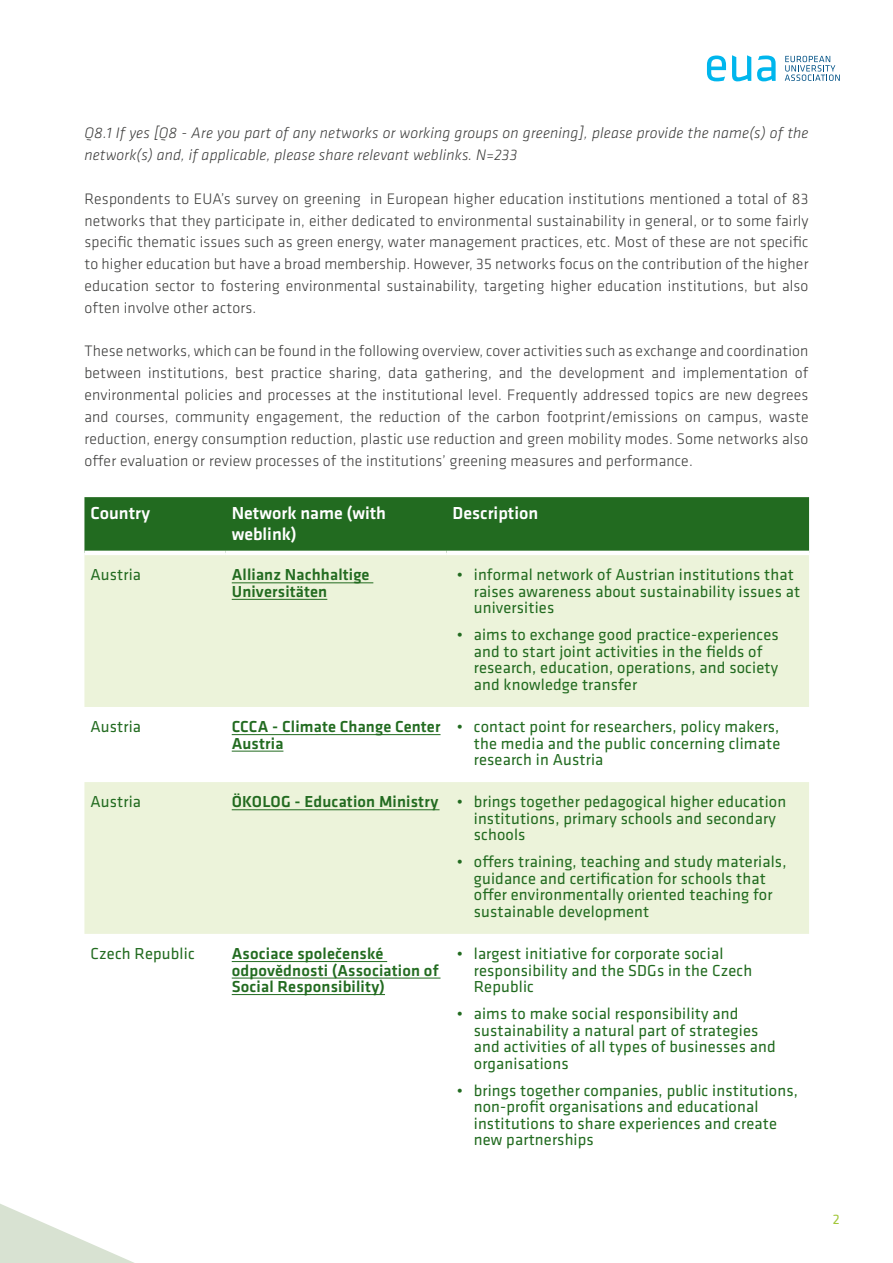
<style>
.page{position:relative;width:893px;height:1263px;background:#fff}
.page>*{position:absolute;margin:0;border:0;box-sizing:border-box;transform-origin:0 0}
.t1{font:500 18px/21px "Klavika Basic";color:#fff}
.t2{font:16.5px/16.5px "Klavika Basic";letter-spacing:.01em;color:#226b20}
.t3{font:500 16.5px/16.5px "Klavika Basic";letter-spacing:.01em;color:#226b20}
.t4{font:300 15.75px/21.9px "Klavika Basic";letter-spacing:.01em;color:#3c3c3b;text-align:justify}
.t5{font:italic 300 15.75px/21.9px "Klavika Basic";letter-spacing:.01em;color:#3c3c3b}
.t6{font:14.25px "Klavika Basic";color:#a2c73a}
.s1{font-weight:500}
</style>
<div class="page">
<svg style="left:732px;top:55px;width:19px;height:26px"></svg>
<svg style="left:707px;top:56px;width:19px;height:25px"></svg>
<svg style="left:757px;top:56px;width:19px;height:25px"></svg>
<svg style="left:785px;top:56px;width:55px;height:25px"></svg>
<svg style="left:0;top:1204px;width:134px;height:59px"></svg>
<div style="left:84px;top:497px;width:725px;height:54px;background:#226b20"></div>
<svg style="left:84px;top:555px;width:725px;height:379px;fill:#ecf3da"></svg>
<hr style="left:232px;top:582px;width:141px;height:1px;background:#226b20">
<hr style="left:232px;top:599px;width:95px;height:1px;background:#226b20">
<hr style="left:232px;top:734px;width:209px;height:1px;background:#226b20">
<hr style="left:232px;top:751px;width:51px;height:1px;background:#226b20">
<hr style="left:232px;top:809px;width:208px;height:1px;background:#226b20">
<hr style="left:232px;top:961px;width:155px;height:1px;background:#226b20">
<hr style="left:232px;top:978px;width:209px;height:1px;background:#226b20">
<hr style="left:232px;top:994px;width:153px;height:1px;background:#226b20">
<p class="t5" style="left:84px;top:122px;width:726px">Q8.1 If yes [Q8 - Are you part of any networks or working groups on greening], please provide the name(s) of the network(s) and, if applicable, please share relevant weblinks. N=233</p>
<p class="t4" style="left:84px;top:187px;width:726px">Respondents to EUA’s survey on greening in European higher education institutions mentioned a total of 83 networks that they participate in, either dedicated to environmental sustainability in general, or to some fairly specific thematic issues such as green energy, water management practices, etc. Most of these are not specific to higher education but have a broad membership. However, 35 networks focus on the contribution of the higher education sector to fostering environmental sustainability, targeting higher education institutions, but also often involve other actors.</p>
<p class="t4" style="left:84px;top:340px;width:726px">These networks, which can be found in the following overview, cover activities such as exchange and coordination between institutions, best practice sharing, data gathering, and the development and implementation of environmental policies and processes at the institutional level. Frequently addressed topics are new degrees and courses, community engagement, the reduction of the carbon footprint/emissions on campus, waste reduction, energy consumption reduction, plastic use reduction and green mobility modes. Some networks also offer evaluation or review processes of the institutions’ greening measures and performance.</p>
<p class="t1" style="left:90px;top:502px;width:61px">Country</p>
<p class="t1" style="left:232px;top:502px;width:156px">Network name (with weblink)</p>
<p class="t1" style="left:453px;top:502px;width:87px">Description</p>
<p class="t2" style="left:90px;top:566px;width:52px">Austria</p>
<p class="t3" style="left:232px;top:566px;width:139px">Allianz Nachhaltige<br>Universitäten</p>
<p class="t2" style="left:474px;top:566px;width:328px;text-indent:-17px">• informal network of Austrian institutions that raises awareness about sustainability issues at universities</p>
<p class="t2" style="left:474px;top:626px;width:306px;text-indent:-17px">• aims to exchange good practice-experiences and to start joint activities in the fields of research, education, operations, and society and knowledge transfer</p>
<p class="t2" style="left:90px;top:718px;width:52px">Austria</p>
<p class="t3" style="left:232px;top:718px;width:210px">CCCA - Climate Change Center<br>Austria</p>
<p class="t2" style="left:474px;top:718px;width:308px;text-align:justify;text-indent:-17px">• contact point for researchers, policy makers, the media and the public concerning climate research in Austria</p>
<p class="t2" style="left:90px;top:793px;width:52px">Austria</p>
<p class="t2" style="left:474px;top:793px;width:314px;text-indent:-242px"><span class="s1">ÖKOLOG - Education Ministry</span> • brings together pedagogical higher education institutions, primary schools and secondary schools</p>
<p class="t2" style="left:474px;top:853px;width:314px;text-indent:-17px">• offers training, teaching and study materials, guidance and certification for schools that offer environmentally oriented teaching for sustainable development</p>
<p class="t2" style="left:90px;top:945px;width:106px">Czech Republic</p>
<p class="t3" style="left:232px;top:945px;width:208px">Asociace společenské odpovědnosti (Association of<br>Social Responsibility)</p>
<p class="t2" style="left:474px;top:945px;width:280px;text-indent:-17px">• largest initiative for corporate social responsibility and the SDGs in the Czech<br>Republic</p>
<p class="t2" style="left:474px;top:1005px;width:303px;text-indent:-17px">• aims to make social responsibility and sustainability a natural part of strategies and activities of all types of businesses and organisations</p>
<p class="t2" style="left:474px;top:1081px;width:326px;text-indent:-17px">• brings together companies, public institutions, non-profit organisations and educational institutions to share experiences and create new partnerships</p>
<p class="t6" style="left:833px;top:1210px;width:8px">2</p>
</div>
